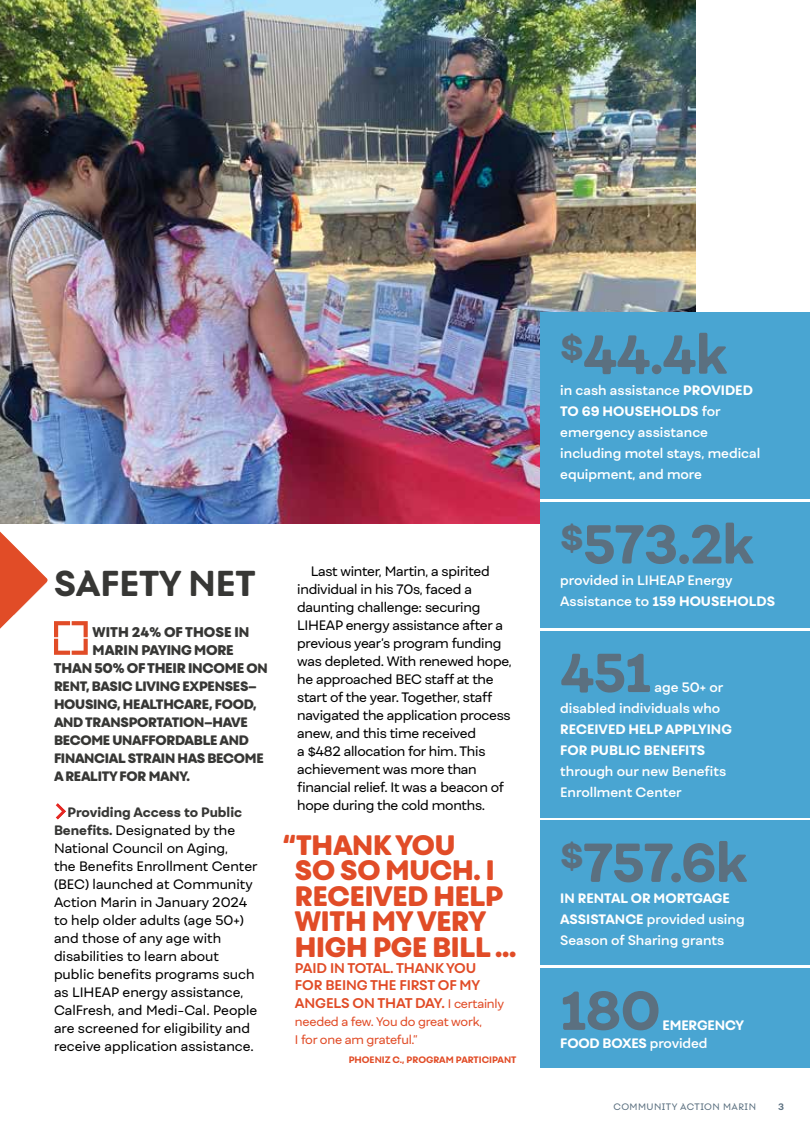
<style>
.page{position:relative;width:810px;height:1134px;background:#fff}
.page>*{position:absolute;margin:0;border:0;box-sizing:border-box;transform-origin:0 0}
.t1{font:800 52.5px "Fibra One";letter-spacing:-.02em;color:#5b7080}
.t2{font:800 34.5px "Fibra One Alt";color:#373735}
.t3{font:800 27px/25.5px "Fibra One";letter-spacing:-.01em;color:#e14c27}
.t4{font:700 13.5px/16.5px "Fibra One";letter-spacing:-.01em;color:#e14c27}
.t5{font:800 13.5px "Fibra One";letter-spacing:-.02em;color:#373735}
.t6{font:800 13.5px "Fibra One";color:#373735}
.t7{font:13.2px/18px "Fibra One";letter-spacing:-.02em;color:#000}
.t8{font:13.2px/18px "Fibra One";color:#000}
.t9{font:600 13.2px/21px "Fibra One";color:#fff}
.t10{font:800 13.2px/18px "Fibra One";letter-spacing:-.02em;color:#373735}
.t11{font:800 13.2px/21px "Fibra One";color:#fff}
.t12{font:12px/18px "Fibra One";letter-spacing:-.02em;color:#e14c27}
.t13{font:800 9px "Fibra One";color:#e14c27}
.t14{font:9px "Fibra One Alt";letter-spacing:.05em;color:#5b7080}
.t15{font:700 9px "Fibra One Alt";color:#5b7080}
.s1{font-size:13.2px}
.s2{font-weight:800;color:#373735}
.s3{font-weight:400;font-size:12px}
.s4{font-weight:800}
.s5{font-weight:600}
</style>
<div class="page">
<img style="left:0;top:0;width:696px;height:524px">
<svg style="left:54px;top:621px;width:34px;height:34px"></svg>
<svg style="left:56px;top:803px;width:10px;height:17px"></svg>
<svg style="left:0;top:439px;width:48px;height:190px"></svg>
<svg style="left:540px;top:499px;width:167px;height:322px"></svg>
<div style="left:540px;top:631px;width:257px;height:186px;background:#49a5d2"></div>
<div style="left:540px;top:821px;width:257px;height:144px;background:#49a5d2"></div>
<div style="left:540px;top:969px;width:257px;height:99px;background:#49a5d2"></div>
<div style="left:540px;top:312px;width:257px;height:187px;background:#49a5d2"></div>
<div style="left:540px;top:502px;width:257px;height:125px;background:#49a5d2"></div>
<div style="left:795px;top:312px;width:15px;height:187px;background:#49a5d2"></div>
<div style="left:795px;top:502px;width:15px;height:125px;background:#49a5d2"></div>
<div style="left:795px;top:631px;width:15px;height:186px;background:#49a5d2"></div>
<div style="left:795px;top:821px;width:15px;height:144px;background:#49a5d2"></div>
<div style="left:795px;top:969px;width:15px;height:99px;background:#49a5d2"></div>
<h2 class="t2" style="left:54px;top:561px;width:203px">SAFETY NET</h2>
<p class="t6" style="left:93px;top:623px;width:158px">WITH 24% OF THOSE IN</p>
<p class="t5" style="left:93px;top:641px;width:143px">MARIN PAYING MORE</p>
<p class="t5" style="left:54px;top:659px;width:215px">THAN 50% OF THEIR INCOME <span class="s1">ON</span></p>
<p class="t10" style="left:54px;top:677px;width:211px">RENT, BASIC LIVING EXPENSES—<br>HOUSING, HEALTHCARE, FOOD,<br>AND TRANSPORTATION—HAVE<br>BECOME UNAFFORDABLE AND<br>FINANCIAL STRAIN HAS BECOME<br>A REALITY FOR MANY.</p>
<p class="t8" style="left:54px;top:803px;width:205px;text-indent:14px"><span class="s2">Providing Access to Public<br>Benefits.</span> Designated by the<br>National Council on Aging,<br>the Benefits Enrollment Center (BEC) launched at Community<br>Action Marin in January 2024 to help older adults (age 50+) and those of any age with disabilities to learn about public benefits programs such as LIHEAP energy assistance,<br>CalFresh, and Medi-Cal. People are screened for eligibility and receive application assistance.</p>
<p class="t7" style="left:297px;top:562px;width:216px;text-indent:14px">Last winter, Martin, a spirited individual in his 70s, faced a daunting challenge: securing<br>LIHEAP energy assistance after a previous year’s program funding was depleted. With renewed hope, he approached BEC staff at the start of the year. Together, staff navigated the application process anew, and this time received<br>a $482 allocation for him. This achievement was more than financial relief. It was a beacon of hope during the cold months.</p>
<h3 class="t3" style="left:295px;top:832px;width:223px;text-indent:-12px">“THANK YOU<br>SO SO MUCH. I<br>RECEIVED HELP<br>WITH MY VERY<br>HIGH PGE BILL ...</h3>
<p class="t4" style="left:295px;top:960px;width:187px">PAID IN TOTAL. THANK YOU<br>FOR BEING THE FIRST OF MY</p>
<p class="t4" style="left:295px;top:995px;width:211px">ANGELS ON THAT DAY. <span class="s3">I certainly</span></p>
<p class="t12" style="left:295px;top:1012px;width:189px">needed a few. You do great work,<br>I for one am grateful.”</p>
<p class="t13" style="left:349px;top:1054px;width:169px">PHOENIZ C., PROGRAM PARTICIPANT</p>
<h1 class="t1" style="left:560px;top:321px;width:169px"><sup>$</sup>44.4k</h1>
<p class="t9" style="left:560px;top:379px;width:202px">in cash assistance <span class="s4">PROVIDED<br>TO 69 HOUSEHOLDS</span> for emergency assistance including motel stays, medical equipment, and more</p>
<h1 class="t1" style="left:560px;top:511px;width:196px"><sup>$</sup>573.2k</h1>
<p class="t9" style="left:560px;top:569px;width:216px">provided in LIHEAP Energy<br>Assistance to <span class="s4">159 HOUSEHOLDS</span></p>
<h1 class="t1" style="left:560px;top:639px;width:92px">451</h1>
<p class="t9" style="left:560px;top:677px;width:165px;text-align:right">age 50+ or<br>disabled individuals who</p>
<p class="t11" style="left:560px;top:719px;width:173px">RECEIVED HELP APPLYING<br>FOR PUBLIC BENEFITS</p>
<p class="t9" style="left:560px;top:761px;width:167px">through our new Benefits<br>Enrollment Center</p>
<h1 class="t1" style="left:560px;top:829px;width:189px"><sup>$</sup>757.6k</h1>
<p class="t9" style="left:560px;top:887px;width:186px"><span class="s4">IN RENTAL OR MORTGAGE<br>ASSISTANCE</span> provided using<br>Season of Sharing grants</p>
<h1 class="t1" style="left:560px;top:977px;width:102px">180</h1>
<p class="t11" style="left:560px;top:1016px;width:185px;line-height:18px;text-indent:102px">EMERGENCY<br>FOOD BOXES <span class="s5">provided</span></p>
<p class="t14" style="left:613px;top:1101px;width:144px">COMMUNITY ACTION MARIN</p>
<p class="t15" style="left:778px;top:1101px;width:7px">3</p>
</div>
